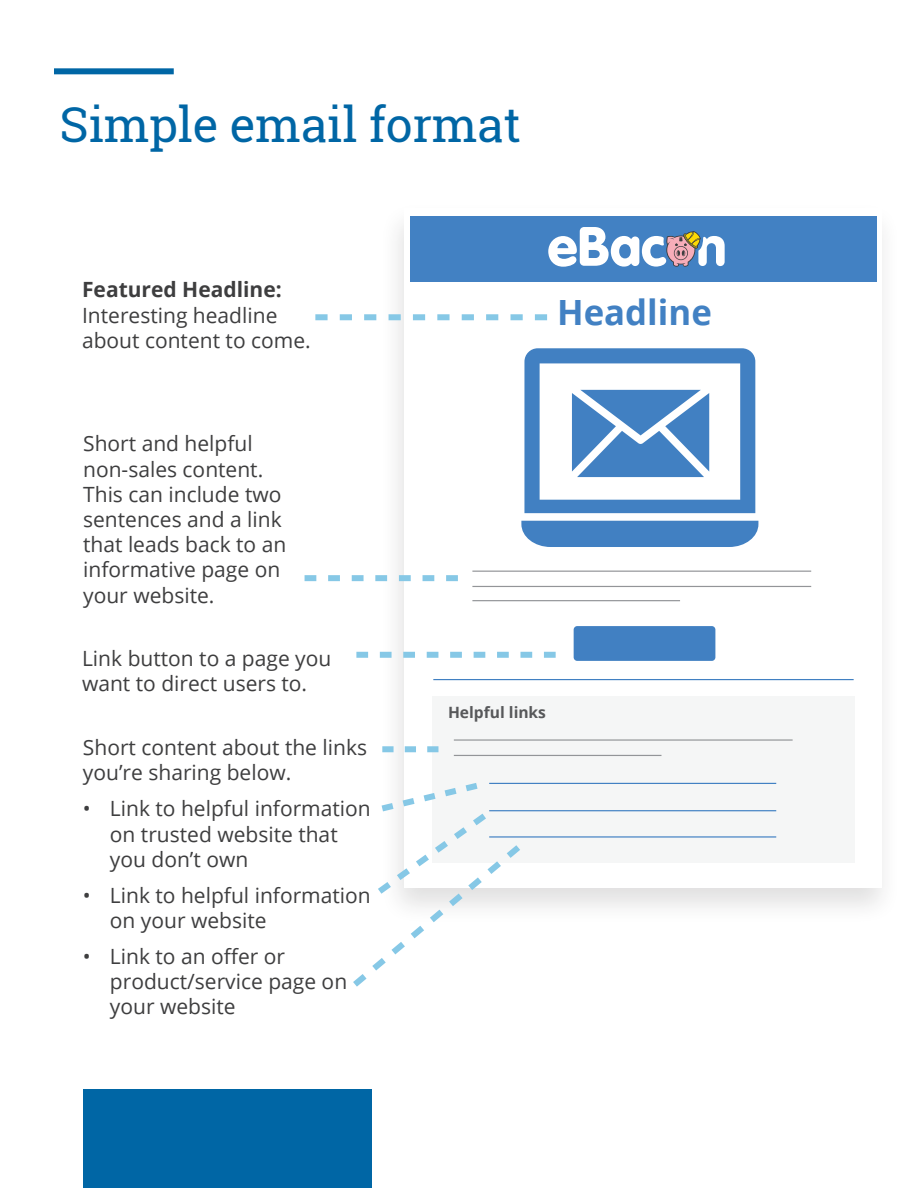
<style>
.page{position:relative;width:918px;height:1188px;background:#fff}
.page>*{position:absolute;margin:0;border:0;box-sizing:border-box;transform-origin:0 0}
.AG_Body{font:48px "Roboto Slab";letter-spacing:-.005em;color:#0066a5}
.t1{font:700 34.8px "Open Sans";color:#4281c3}
.t2{font:21px/25.2px "Open Sans";color:#3e3e3f}
.t3{font:700 15.6px "Open Sans";color:#57585a}
.s1{font-weight:700}
</style>
<div class="page">
<div style="left:83px;top:1089px;width:289px;height:99px;background:#0066a5"></div>
<div style="left:378px;top:200px;width:523px;height:726px;background:#231f20;opacity:.14"></div>
<div style="left:404px;top:209px;width:477px;height:679px;background:#fff"></div>
<div style="left:410px;top:216px;width:467px;height:65px;background:#4281c3"></div>
<svg style="left:548px;top:227px;width:177px;height:40px"></svg>
<div style="left:521px;top:521px;width:237px;height:26px;background:#4180c2"></div>
<svg style="left:524px;top:348px;width:231px;height:165px"></svg>
<div style="left:574px;top:626px;width:141px;height:35px;background:#4180c2;border-radius:4px"></div>
<hr style="left:433px;top:679px;width:421px;height:1px;background:#4180c2">
<div style="left:432px;top:697px;width:423px;height:166px;background:#f5f6f6"></div>
<hr style="left:472px;top:571px;width:339px;height:1px;background:#939598">
<hr style="left:472px;top:586px;width:339px;height:1px;background:#939598">
<hr style="left:472px;top:600px;width:208px;height:1px;background:#939598">
<hr style="left:454px;top:739px;width:339px;height:2px;background:#939598">
<hr style="left:489px;top:783px;width:287px;height:1px;background:#4281c3">
<hr style="left:489px;top:810px;width:287px;height:1px;background:#4281c3">
<hr style="left:489px;top:836px;width:287px;height:2px;background:#4281c3">
<hr style="left:454px;top:755px;width:207px;height:1px;background:#939598">
<svg style="left:315px;top:314px;width:232px;height:6px"></svg>
<svg style="left:305px;top:575px;width:153px;height:6px"></svg>
<svg style="left:382px;top:746px;width:56px;height:6px"></svg>
<svg style="left:353px;top:779px;width:174px;height:208px"></svg>
<svg style="left:356px;top:652px;width:200px;height:6px"></svg>
<div style="left:54px;top:68px;width:120px;height:6px;background:#0066a5"></div>
<p class="AG_Body" style="left:60px;top:91px;width:463px">Simple email format</p>
<p class="t2" style="left:82px;top:277px;width:230px"><span class="s1">Featured Headline:<br></span>Interesting headline about content to come.</p>
<p class="t2" style="left:83px;top:431px;width:171px">Short and helpful</p>
<p class="t2" style="left:83px;top:456px;width:205px">non-sales content.<br>This can include two sentences and a link that leads back to an informative page on your website.</p>
<p class="t2" style="left:82px;top:645px;width:251px">Link button to a page you want to direct users to.</p>
<p class="t2" style="left:83px;top:735px;width:286px">Short content about the links you’re sharing below.</p>
<p class="t2" style="left:110px;top:796px;width:262px;text-indent:-27px">• Link to helpful information on trusted website that you don’t own</p>
<p class="t2" style="left:110px;top:882px;width:262px;text-indent:-27px">• Link to helpful information on your website</p>
<p class="t2" style="left:110px;top:943px;width:239px;text-indent:-27px">• Link to an offer or product/service page on your website</p>
<p class="t1" style="left:557px;top:288px;width:156px">Headline</p>
<p class="t3" style="left:448px;top:702px;width:100px">Helpful links</p>
</div>
